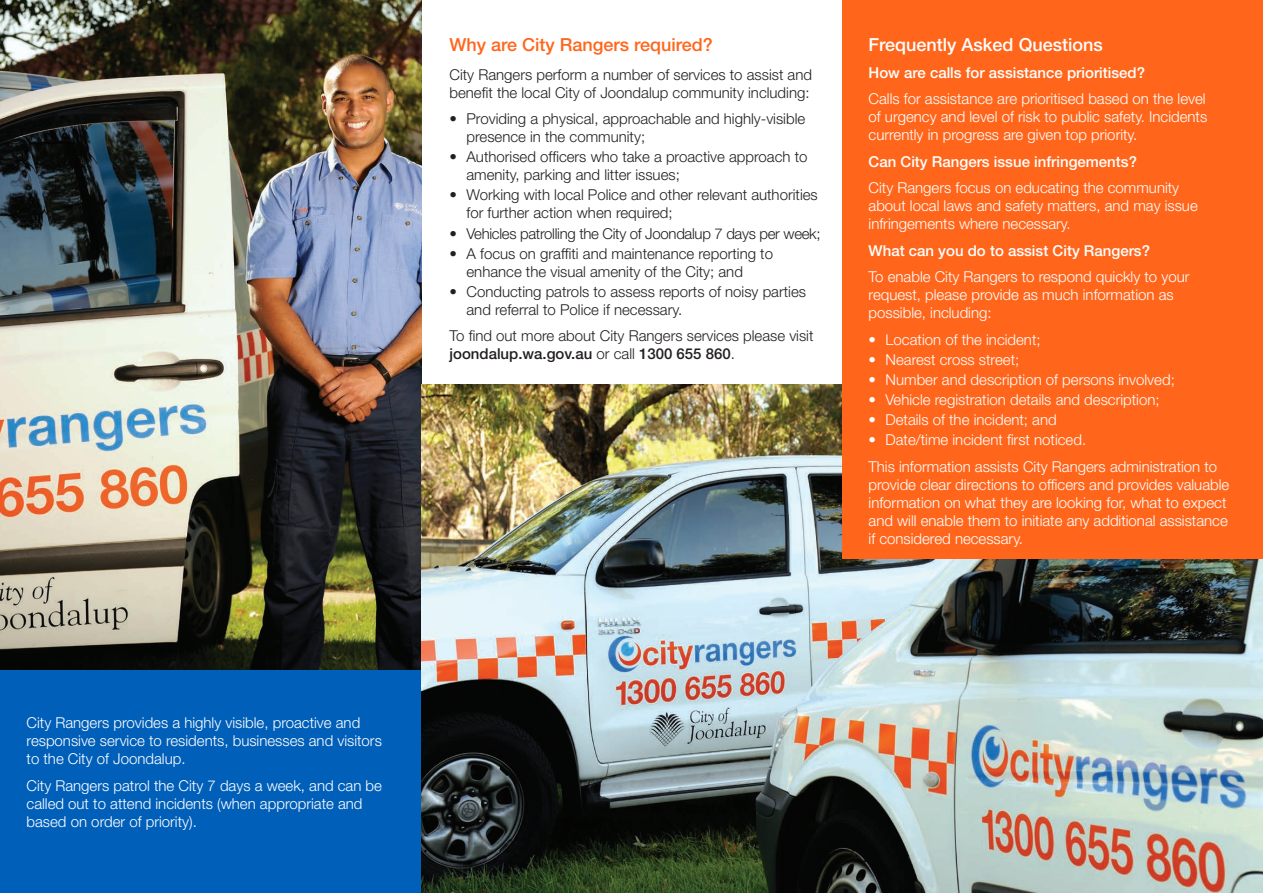
<style>
.page{position:relative;width:1263px;height:893px;background:#fff}
.page>*{position:absolute;margin:0;border:0;box-sizing:border-box;transform-origin:0 0}
.t1{font:500 18px "Helvetica Neue";color:#ff661c}
.t2{font:500 18px "Helvetica Neue";color:#fff}
.t3{font:300 15px/18px "Helvetica Neue";color:#fff}
.t4{font:300 15px/18px "Helvetica Neue";color:#231f20}
.t5{font:500 15px "Helvetica Neue";color:#fff}
.t6{font:300 15px "Helvetica Neue";letter-spacing:-.02em;color:#231f20}
.s1{font-weight:500}
</style>
<div class="page">
<div style="left:0;top:670px;width:421px;height:223px;background:#005fb9"></div>
<img style="left:0;top:0;width:421px;height:670px">
<img style="left:421px;top:384px;width:842px;height:509px">
<div style="left:842px;top:0;width:421px;height:558px;background:#ff661c"></div>
<p class="t1" style="left:449px;top:34px;width:265px">Why are City Rangers required?</p>
<p class="t4" style="left:449px;top:65px;width:364px">City Rangers perform a number of services to assist and benefit the local City of Joondalup community including:</p>
<p class="t4" style="left:466px;top:110px;width:340px;text-indent:-17px">• Providing a physical, approachable and highly-visible presence in the community;</p>
<p class="t4" style="left:466px;top:148px;width:342px;text-indent:-17px">• Authorised officers who take a proactive approach to amenity, parking and litter issues;</p>
<p class="t4" style="left:466px;top:186px;width:353px;text-indent:-17px">• Working with local Police and other relevant authorities for further action when required;</p>
<p class="t6" style="left:449px;top:224px;width:373px">• Vehicles patrolling the City of Joondalup 7 days per week;</p>
<p class="t4" style="left:466px;top:244px;width:308px;text-indent:-17px">• A focus on graffiti and maintenance reporting to enhance the visual amenity of the City; and</p>
<p class="t4" style="left:466px;top:282px;width:341px;text-indent:-17px">• Conducting patrols to assess reports of noisy parties and referral to Police if necessary.</p>
<p class="t4" style="left:449px;top:327px;width:365px">To find out more about City Rangers services please visit <span class="s1">joondalup.wa.gov.au</span> or call <span class="s1">1300 655 860</span>.</p>
<p class="t2" style="left:868px;top:34px;width:236px">Frequently Asked Questions</p>
<p class="t5" style="left:868px;top:63px;width:278px">How are calls for assistance prioritised?</p>
<p class="t3" style="left:868px;top:89px;width:340px;text-align:justify">Calls for assistance are prioritised based on the level of urgency and level of risk to public safety. Incidents currently in progress are given top priority.</p>
<p class="t5" style="left:868px;top:152px;width:270px">Can City Rangers issue infringements?</p>
<p class="t3" style="left:868px;top:178px;width:331px">City Rangers focus on educating the community about local laws and safety matters, and may issue infringements where necessary.</p>
<p class="t5" style="left:868px;top:241px;width:283px">What can you do to assist City Rangers?</p>
<p class="t3" style="left:868px;top:267px;width:322px">To enable City Rangers to respond quickly to your request, please provide as much information as possible, including:</p>
<p class="t3" style="left:868px;top:330px;width:174px">• Location of the incident;</p>
<p class="t3" style="left:868px;top:350px;width:152px">• Nearest cross street;</p>
<p class="t3" style="left:868px;top:370px;width:308px">• Number and description of persons involved;</p>
<p class="t3" style="left:868px;top:390px;width:292px">• Vehicle registration details and description;</p>
<p class="t3" style="left:868px;top:410px;width:190px">• Details of the incident; and</p>
<p class="t3" style="left:868px;top:426px;width:350px;line-height:26.5px">• Date/time incident first noticed.<br>This information assists City Rangers administration to</p>
<p class="t3" style="left:868px;top:475px;width:362px">provide clear directions to officers and provides valuable information on what they are looking for, what to expect and will enable them to initiate any additional assistance if considered necessary.</p>
<p class="t3" style="left:27px;top:714px;width:357px">City Rangers provides a highly visible, proactive and responsive service to residents, businesses and visitors to the City of Joondalup.</p>
<p class="t3" style="left:27px;top:776px;width:357px">City Rangers patrol the City 7 days a week, and can be called out to attend incidents (when appropriate and based on order of priority).</p>
</div>
